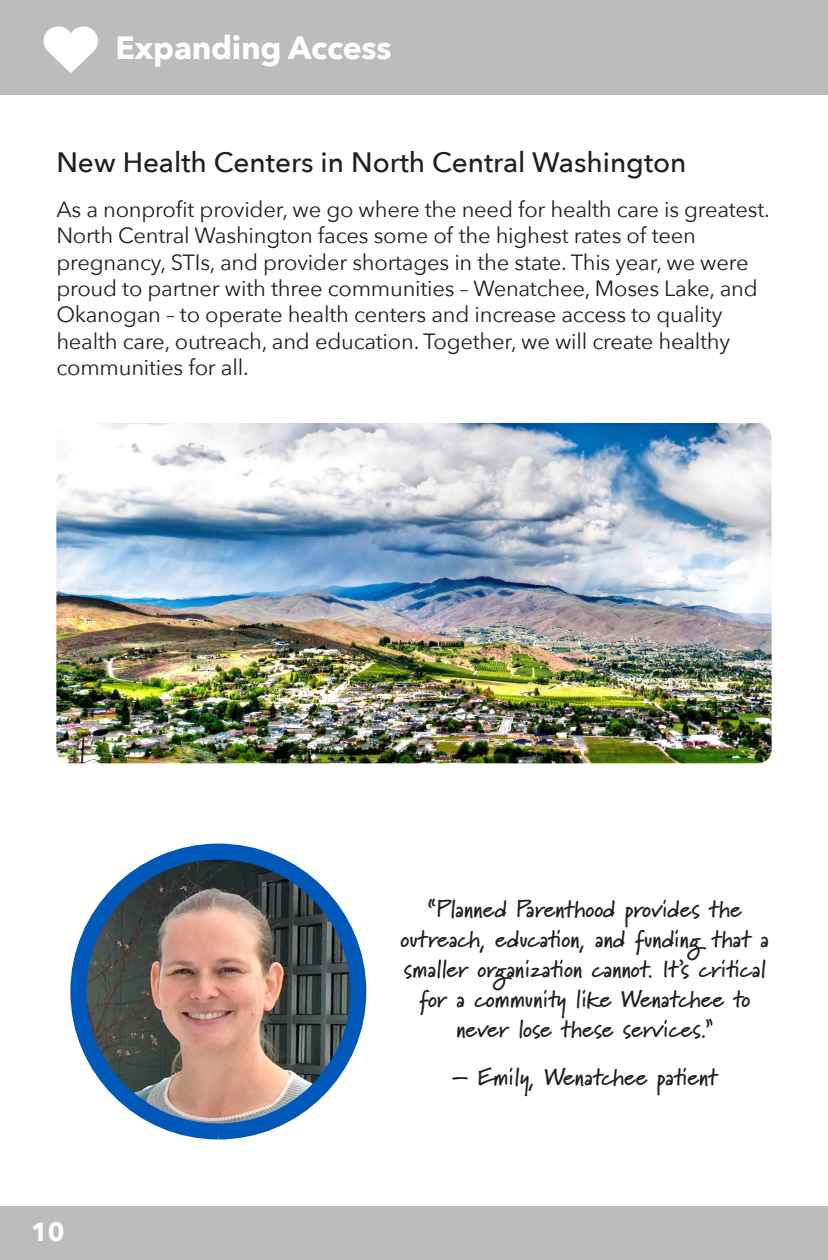
<style>
.page{position:relative;width:828px;height:1260px;background:#fff}
.page>*{position:absolute;margin:0;border:0;box-sizing:border-box;transform-origin:0 0}
.t1{font:700 32px "Avenir Next";letter-spacing:-.01em;color:#fff}
.t2{font:500 28px "Avenir Next";color:#231f20}
.t3{font:700 26px "Avenir Next";color:#fff}
.t4{font:700 24px/30px "Marydale";color:#231f20;text-align:center}
.t5{font:22px/26.4px "Avenir Next";letter-spacing:-.01em;color:#231f20}
</style>
<div class="page">
<div style="left:0;top:0;width:828px;height:94px;background:#bdbbbb"></div>
<div style="left:0;top:1206px;width:828px;height:54px;background:#bdbbbb"></div>
<img style="left:56px;top:423px;width:716px;height:340px">
<img style="left:78px;top:852px;width:280px;height:279px;border-radius:140px">
<div style="left:70px;top:844px;width:296px;height:295px;border:16px solid #0058b8;border-radius:50%"></div>
<svg style="left:43px;top:26px;width:55px;height:47px"></svg>
<p class="t1" style="left:116px;top:20px;width:277px">Expanding Access</p>
<p class="t2" style="left:56px;top:139px;width:632px">New Health Centers in North Central Washington</p>
<p class="t5" style="left:56px;top:195px;width:715px">As a nonprofit provider, we go where the need for health care is greatest.<br>North Central Washington faces some of the highest rates of teen pregnancy, STIs, and provider shortages in the state. This year, we were proud to partner with three communities – Wenatchee, Moses Lake, and Okanogan – to operate health centers and increase access to quality health care, outreach, and education. Together, we will create healthy communities for all.</p>
<p class="t3" style="left:31px;top:1209px;width:35px">10</p>
<p class="t4" style="left:401px;top:893px;width:370px">“Planned Parenthood provides the outreach, education, and funding that a smaller organization cannot. It’s critical for a community like Wenatchee to never lose these services.”</p>
<p class="t4" style="left:452px;top:1061px;width:267px">– Emily, Wenatchee patient</p>
</div>
